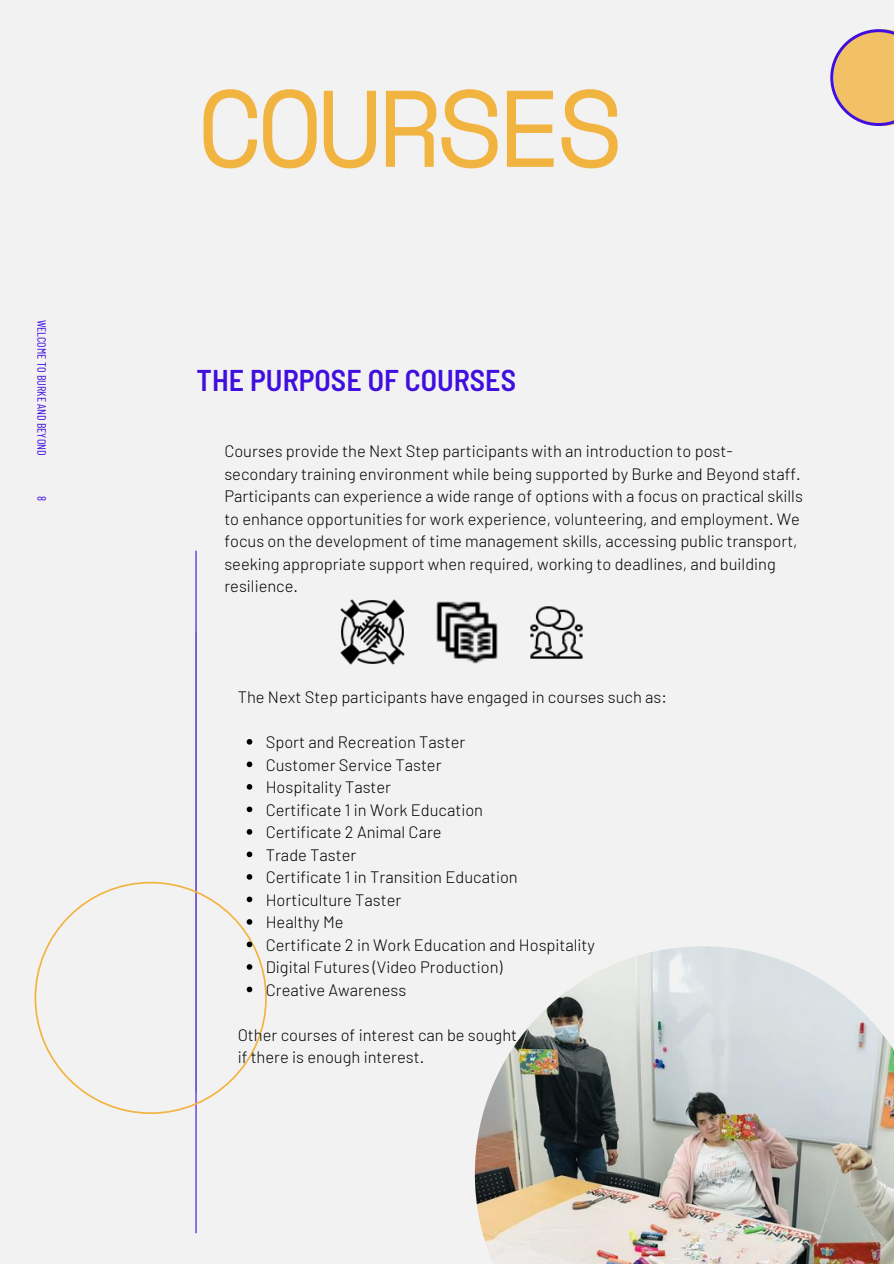
<style>
.page{position:relative;width:894px;height:1264px;background:#fff}
.page>*{position:absolute;margin:0;border:0;box-sizing:border-box;transform-origin:0 0}
.t1{font:108.6px "Space Mono";letter-spacing:-.06em;color:#f2b441}
.t2{font:600 semi-condensed 30px "Barlow";color:#400fde}
.t3{font:300 16.5px/22.5px "Barlow";color:#000}
.t4{font:12px "Barlow Condensed";color:#400fde}
</style>
<div class="page">
<div style="left:0;top:0;width:893px;height:1263px;background:#f2f2f2"></div>
<hr style="left:195px;top:550px;width:1px;height:683px;background:#400fde">
<svg style="left:830px;top:29px;width:63px;height:97px"></svg>
<svg style="left:35px;top:881px;width:231px;height:232px"></svg>
<img style="left:474px;top:946px;width:419px;height:317px">
<img style="left:340px;top:599px;width:65px;height:66px">
<img style="left:436px;top:601px;width:62px;height:63px">
<img style="left:530px;top:606px;width:53px;height:53px">
<svg style="left:246px;top:739px;width:6px;height:5px"></svg>
<svg style="left:246px;top:761px;width:6px;height:6px"></svg>
<svg style="left:246px;top:784px;width:6px;height:5px"></svg>
<svg style="left:246px;top:806px;width:6px;height:6px"></svg>
<svg style="left:246px;top:829px;width:6px;height:5px"></svg>
<svg style="left:246px;top:851px;width:6px;height:6px"></svg>
<svg style="left:246px;top:874px;width:6px;height:5px"></svg>
<svg style="left:246px;top:896px;width:6px;height:6px"></svg>
<svg style="left:246px;top:919px;width:6px;height:5px"></svg>
<svg style="left:246px;top:941px;width:6px;height:6px"></svg>
<svg style="left:246px;top:964px;width:6px;height:5px"></svg>
<svg style="left:246px;top:986px;width:6px;height:6px"></svg>
<p class="t4" style="left:49px;top:320px;width:137px;rotate:90deg">WELCOME TO BURKE AND BEYOND</p>
<p class="t4" style="left:49px;top:496px;width:7px;rotate:90deg">8</p>
<h1 class="t1" style="left:196px;top:45px;width:428px">COURSES</h1>
<h2 class="t2" style="left:196px;top:361px;width:321px">THE PURPOSE OF COURSES</h2>
<p class="t3" style="left:224px;top:439px;width:580px">Courses provide the Next Step participants with an introduction to post&shy;secondary training environment while being supported by Burke and Beyond staff.<br>Participants can experience a wide range of options with a focus on practical skills to enhance opportunities for work experience, volunteering, and employment. We focus on the development of time management skills, accessing public transport, seeking appropriate support when required, working to deadlines, and building resilience.</p>
<p class="t3" style="left:237px;top:685px;width:430px">The Next Step participants have engaged in courses such as:</p>
<p class="t3" style="left:266px;top:730px;width:330px">Sport and Recreation Taster<br>Customer Service Taster<br>Hospitality Taster<br>Certificate 1 in Work Education<br>Certificate 2 Animal Care<br>Trade Taster<br>Certificate 1 in Transition Education<br>Horticulture Taster<br>Healthy Me<br>Certificate 2 in Work Education and Hospitality<br>Digital Futures (Video Production)<br>Creative Awareness</p>
<p class="t3" style="left:237px;top:1022px;width:281px">Other courses of interest can be sought if there is enough interest.</p>
</div>
